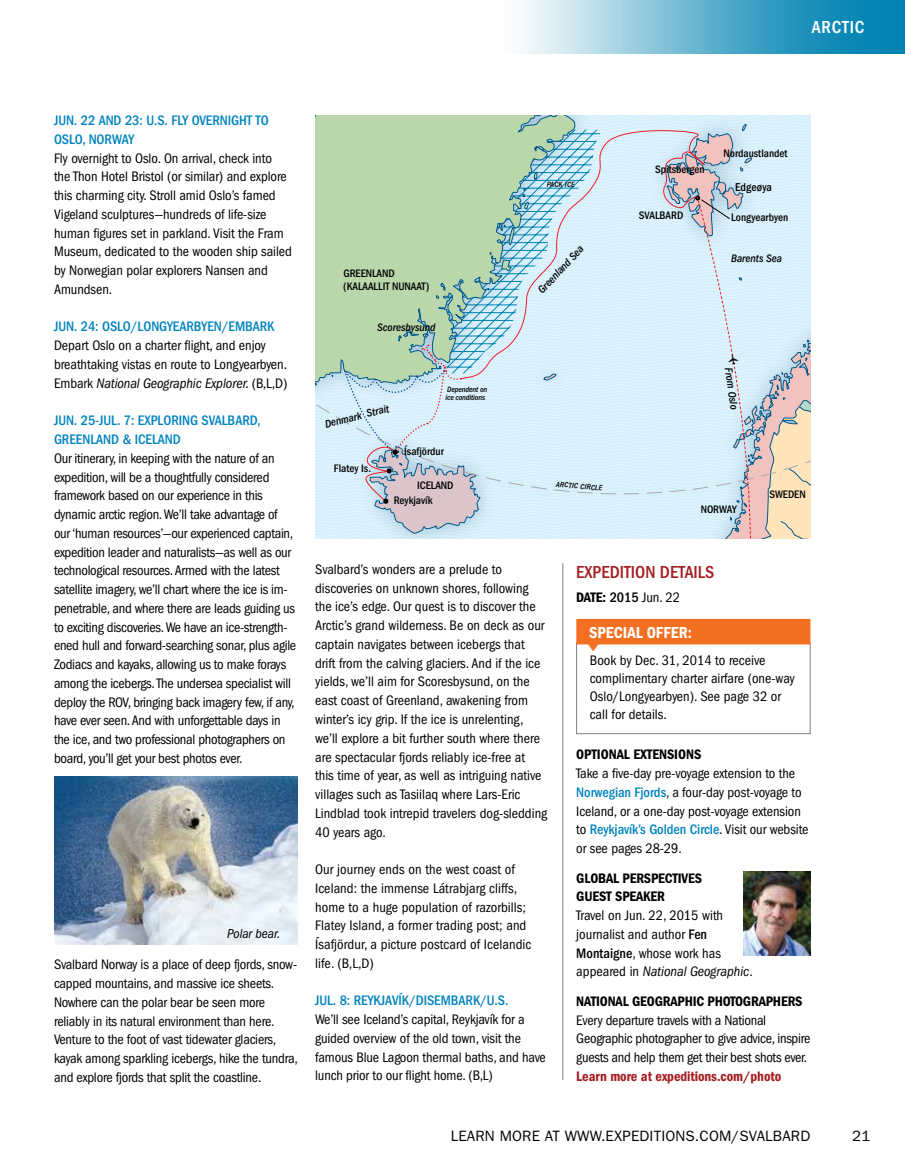
<style>
.page{position:relative;width:905px;height:1175px;background:#fff}
.page>*{position:absolute;margin:0;border:0;box-sizing:border-box;transform-origin:0 0}
.t1{font:500 condensed 18px "ITC Franklin Gothic Std";color:#a41d21}
.t2{font:500 condensed 18px "ITC Franklin Gothic Std";letter-spacing:.045em;color:#fff}
.t3{font:16.5px "ITC Franklin Gothic Std Dm Cd";color:#fff}
.t4{font:100 16.5px "Proxima Nova";color:#f36f21;scale:1.22 1}
.t5{font:15px "ITC Franklin Gothic Std";letter-spacing:.01em;color:#000}
.t6{font:condensed 14.25px/18.8px "ITC Franklin Gothic Std";letter-spacing:-.01em;color:#000}
.t7{font:500 condensed 14.25px/18.8px "ITC Franklin Gothic Std";letter-spacing:-.005em;color:#0083be}
.t8{font:14.25px/18.8px "ITC Franklin Gothic Std Dm Cd";letter-spacing:-.01em;color:#000}
.t9{font:14.25px "ITC Franklin Gothic Std Dm Cd";letter-spacing:-.005em;color:#a41d21}
.t10{font:italic condensed 13.5px "ITC Franklin Gothic Std";color:#000}
.t11{font:500 condensed 11.7px "ITC Franklin Gothic Std";color:#000}
.t12{font:500 condensed 11.25px/14.5px "ITC Franklin Gothic Std";color:#000}
.t13{font:italic 500 condensed 11.25px "ITC Franklin Gothic Std";letter-spacing:-.005em;color:#000}
.t14{font:italic 500 condensed 7.95px/7.9px "ITC Franklin Gothic Std";letter-spacing:-.02em;color:#000}
.s1{font-style:italic}
.s2{font-family:"ITC Franklin Gothic Std Dm Cd";font-stretch:normal}
.s3{font-weight:500}
.s4{font-weight:500;color:#0083be}
</style>
<div class="page">
<div style="left:500px;top:0;width:404px;height:54px;background:linear-gradient(to right,#fbfcfd,#0074a8)"></div>
<div style="left:576px;top:642px;width:234px;height:92px;border:1px solid #808285"></div>
<div style="left:576px;top:619px;width:234px;height:25px;background:#f36f21"></div>
<hr style="left:562px;top:563px;width:1px;height:517px;background:#808285">
<img style="left:54px;top:776px;width:243px;height:169px">
<img style="left:743px;top:871px;width:67px;height:84px">
<svg style="left:315px;top:116px;width:495px;height:423px;background:#cce1e0"></svg>
<p class="t2" style="left:811px;top:17px;width:54px">ARCTIC</p>
<p class="t7" style="left:54px;top:111px;width:216px">JUN. 22 AND 23: U.S. FLY OVERNIGHT TO<br>OSLO, NORWAY</p>
<p class="t6" style="left:54px;top:149px;width:239px">Fly overnight to Oslo. On arrival, check into<br>the Thon Hotel Bristol (or similar) and explore this charming city. Stroll amid Oslo’s famed Vigeland sculptures—hundreds of life-size human figures set in parkland. Visit the Fram Museum, dedicated to the wooden ship sailed by Norwegian polar explorers Nansen and Amundsen.</p>
<p class="t7" style="left:54px;top:317px;width:222px">JUN. 24: OSLO/LONGYEARBYEN/EMBARK</p>
<p class="t6" style="left:54px;top:336px;width:235px">Depart Oslo on a charter flight, and enjoy breathtaking vistas en route to Longyearbyen.<br>Embark <span class="s1">National Geographic Explorer.</span> (B,L,D)</p>
<p class="t7" style="left:54px;top:411px;width:208px">JUN. 25-JUL. 7: EXPLORING SVALBARD,<br>GREENLAND &amp; ICELAND</p>
<p class="t6" style="left:54px;top:449px;width:244px">Our itinerary, in keeping with the nature of an expedition, will be a thoughtfully considered framework based on our experience in this dynamic arctic region. We’ll take advantage of our ‘human resources’—our experienced captain, expedition leader and naturalists—as well as our technological resources. Armed with the latest satellite imagery, we’ll chart where the ice is im&shy;penetrable, and where there are leads guiding us to exciting discoveries. We have an ice-strength&shy;ened hull and forward-searching sonar, plus agile Zodiacs and kayaks, allowing us to make forays among the icebergs. The undersea specialist will deploy the ROV, bringing back imagery few, if any, have ever seen. And with unforgettable days in the ice, and two professional photographers on board, you’ll get your best photos ever.</p>
<p class="t10" style="left:227px;top:926px;width:55px">Polar bear.</p>
<p class="t6" style="left:54px;top:955px;width:245px">Svalbard Norway is a place of deep fjords, snow&shy;capped mountains, and massive ice sheets.<br>Nowhere can the polar bear be seen more reliably in its natural environment than here.<br>Venture to the foot of vast tidewater glaciers, kayak among sparkling icebergs, hike the tundra, and explore fjords that split the coastline.</p>
<p class="t12" style="left:343px;top:268px;width:88px;line-height:12px">GREENLAND (KALAALLIT NUNAAT)</p>
<p class="t13" style="left:377px;top:321px;width:60px">Scoresbysund</p>
<p class="t13" style="left:323px;top:418px;width:67px;rotate:-14deg">Denmark Strait</p>
<p class="t14" style="left:445px;top:385px;width:43px">Dependent on ice conditions</p>
<p class="t12" style="left:334px;top:461px;width:39px">Flatey Is.</p>
<p class="t12" style="left:404px;top:444px;width:41px">Ísafjördur</p>
<p class="t12" style="left:394px;top:478px;width:61px;text-indent:24px">ICELAND<br>Reykjavík</p>
<p class="t14" style="left:546px;top:180px;width:30px">PACK ICE</p>
<p class="t13" style="left:535px;top:287px;width:63px;rotate:-47deg">Greenland Sea</p>
<p class="t14" style="left:556px;top:480px;width:48px;rotate:5deg">ARCTIC CIRCLE</p>
<p class="t12" style="left:655px;top:162px;width:51px">Spitsbergen</p>
<p class="t12" style="left:639px;top:208px;width:46px">SVALBARD</p>
<p class="t12" style="left:723px;top:146px;width:66px">Nordaustlandet</p>
<p class="t11" style="left:735px;top:180px;width:38px">Edgeøya</p>
<p class="t12" style="left:731px;top:210px;width:58px">Longyearbyen</p>
<p class="t13" style="left:731px;top:252px;width:52px">Barents Sea</p>
<p class="t13" style="left:734px;top:366px;width:44px;rotate:82deg">From Oslo</p>
<p class="t12" style="left:769px;top:487px;width:38px">SWEDEN</p>
<p class="t12" style="left:700px;top:502px;width:37px">NORWAY</p>
<p class="t6" style="left:315px;top:560px;width:234px">Svalbard’s wonders are a prelude to discoveries on unknown shores, following the ice’s edge. Our quest is to discover the Arctic’s grand wilderness. Be on deck as our captain navigates between icebergs that drift from the calving glaciers. And if the ice yields, we’ll aim for Scoresbysund, on the east coast of Greenland, awakening from winter’s icy grip. If the ice is unrelenting, we’ll explore a bit further south where there are spectacular fjords reliably ice-free at this time of year, as well as intriguing native villages such as Tasiilaq where Lars-Eric Lindblad took intrepid travelers dog-sledding 40 years ago.</p>
<p class="t6" style="left:315px;top:860px;width:218px">Our journey ends on the west coast of Iceland: the immense Látrabjarg cliffs, home to a huge population of razorbills; Flatey Island, a former trading post; and Ísafjördur, a picture postcard of Icelandic life. (B,L,D)</p>
<p class="t7" style="left:315px;top:991px;width:195px">JUL. 8: REYKJAVÍK/DISEMBARK/U.S.</p>
<p class="t6" style="left:315px;top:1010px;width:232px">We’ll see Iceland’s capital, Reykjavík for a guided overview of the old town, visit the famous Blue Lagoon thermal baths, and have lunch prior to our flight home. (B,L)</p>
<p class="t1" style="left:576px;top:561px;width:140px">EXPEDITION DETAILS</p>
<p class="t6" style="left:576px;top:588px;width:105px"><span class="s2">DATE:</span> <span class="s3">2015</span> Jun. 22</p>
<p class="t3" style="left:589px;top:623px;width:104px">SPECIAL OFFER:</p>
<p class="t6" style="left:590px;top:651px;width:206px;line-height:18px">Book by Dec. 31, 2014 to receive complimentary charter airfare (one-way<br>Oslo/Longyearbyen). See page 32 or call for details.</p>
<p class="t8" style="left:576px;top:745px;width:126px">OPTIONAL EXTENSIONS</p>
<p class="t6" style="left:576px;top:764px;width:234px">Take a five-day pre-voyage extension to the <span class="s4">Norwegian Fjords</span>, a four-day post-voyage to Iceland, or a one-day post-voyage extension to <span class="s4">Reykjavík’s Golden Circle</span>. Visit our website or see pages 28-29.</p>
<p class="t8" style="left:576px;top:868px;width:127px">GLOBAL PERSPECTIVES<br>GUEST SPEAKER</p>
<p class="t6" style="left:576px;top:906px;width:178px">Travel on Jun. 22, 2015 with journalist and author <span class="s3">Fen<br>Montaigne</span>, whose work has appeared in <span class="s1">National Geographic</span>.</p>
<p class="t8" style="left:576px;top:992px;width:228px">NATIONAL GEOGRAPHIC PHOTOGRAPHERS</p>
<p class="t6" style="left:576px;top:1010px;width:236px">Every departure travels with a National<br>Geographic photographer to give advice, inspire guests and help them get their best shots ever.</p>
<p class="t9" style="left:576px;top:1068px;width:206px">Learn more at expeditions.com/photo</p>
<p class="t4" style="left:587px;top:636px;width:12px">▼</p>
<p class="t5" style="left:451px;top:1127px;width:361px">LEARN MORE AT WWW.EXPEDITIONS.COM/SVALBARD</p>
<p class="t5" style="left:852px;top:1127px;width:20px">21</p>
</div>
